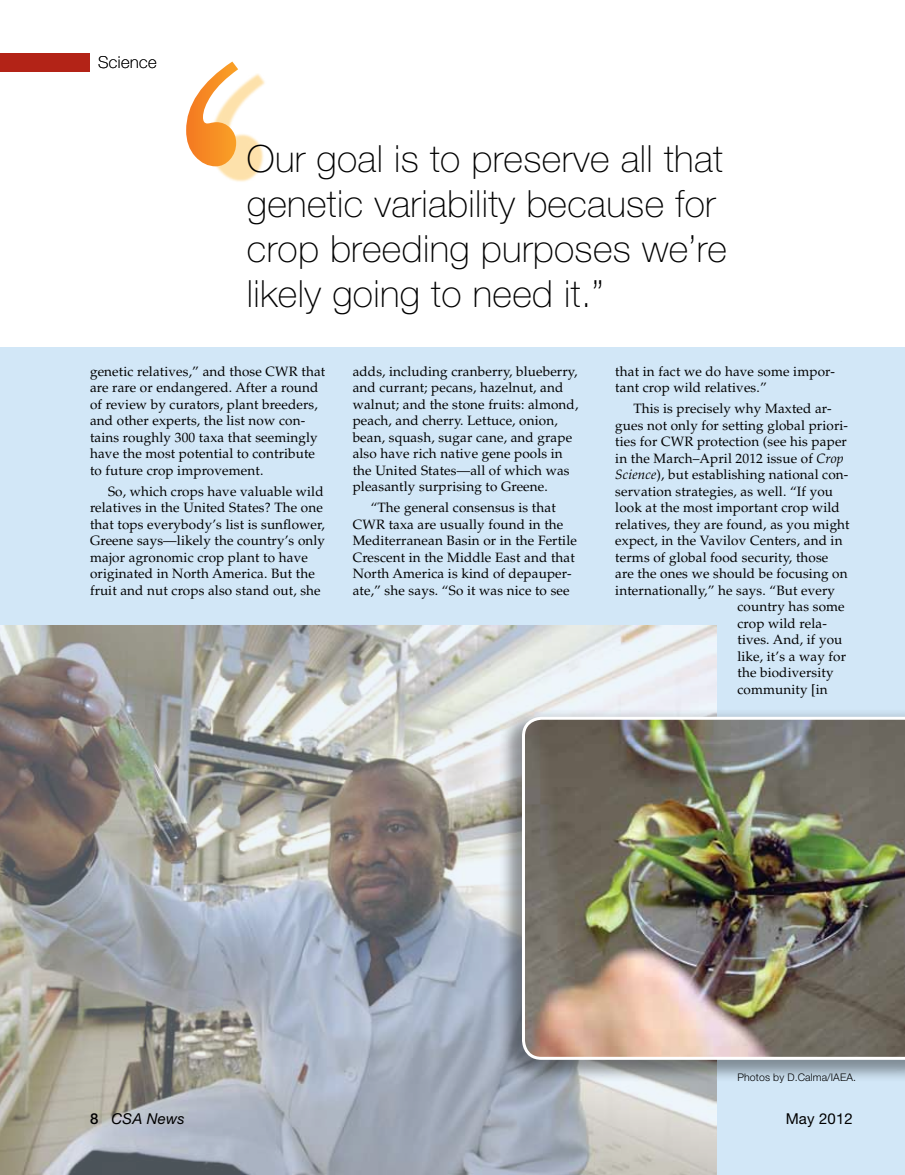
<style>
.page{position:relative;width:905px;height:1175px;background:#fff}
.page>*{position:absolute;margin:0;border:0;box-sizing:border-box;transform-origin:0 0}
.t1{font:375px "Century";color:#fff}
.t2{font:100 37.5px/45px "Helvetica Neue LT Std";letter-spacing:.01em;color:#000}
.t3{font:100 16.5px "Helvetica Neue LT Std";letter-spacing:.025em;color:#000}
.t4{font:italic 15px "Helvetica Neue LT Std";letter-spacing:.01em;color:#000}
.t5{font:15px "Helvetica Neue LT Std";letter-spacing:.01em;color:#000}
.t6{font:13.5px/16.5px "Palatino";letter-spacing:.01em;color:#000}
.t7{font:300 10.5px "Helvetica Neue LT Std";letter-spacing:.01em;color:#000}
.s1{font-style:italic}
.s2{font-weight:500;font-style:normal}
</style>
<div class="page">
<div style="left:0;top:347px;width:904px;height:827px;background:#d2e7f7"></div>
<img style="left:0;top:626px;width:716px;height:548px">
<div style="left:498px;top:708px;width:406px;height:374px;background:#000;opacity:.39"></div>
<img style="left:522px;top:716px;width:382px;height:343px">
<div style="left:0;top:53px;width:89px;height:18px;background:#b32317"></div>
<div style="left:209px;top:73px;width:58px;height:110px;background:#fcb52a;opacity:.4"></div>
<p class="t3" style="left:98px;top:53px;width:60px">Science</p>
<h1 class="t1" style="left:172px;top:-110px;width:78px">‘</h1>
<h2 class="t2" style="left:247px;top:136px;width:481px">Our goal is to preserve all that genetic variability because for crop breeding purposes we’re likely going to need it.”</h2>
<p class="t6" style="left:90px;top:363px;width:237px">genetic relatives,” and those CWR that are rare or endangered. After a round of review by curators, plant breeders, and other experts, the list now con&shy;tains roughly 300 taxa that seemingly have the most potential to contribute to future crop improvement.</p>
<p class="t6" style="left:90px;top:483px;width:236px;text-indent:18px">So, which crops have valuable wild relatives in the United States? The one that tops everybody’s list is sunflower, Greene says—likely the country’s only major agronomic crop plant to have originated in North America. But the fruit and nut crops also stand out, she</p>
<p class="t6" style="left:352px;top:363px;width:227px">adds, including cranberry, blueberry, and currant; pecans, hazelnut, and walnut; and the stone fruits: almond, peach, and cherry. Lettuce, onion, bean, squash, sugar cane, and grape also have rich native gene pools in the United States—all of which was pleasantly surprising to Greene.</p>
<p class="t6" style="left:352px;top:499px;width:226px;text-indent:18px">“The general consensus is that CWR taxa are usually found in the Mediterranean Basin or in the Fertile Crescent in the Middle East and that North America is kind of depauper&shy;ate,” she says. “So it was nice to see</p>
<p class="t6" style="left:615px;top:363px;width:221px">that in fact we do have some impor&shy;tant crop wild relatives.”</p>
<p class="t6" style="left:633px;top:400px;width:200px">This is precisely why Maxted ar-</p>
<p class="t6" style="left:615px;top:417px;width:234px">gues not only for setting global priori-</p>
<p class="t6" style="left:615px;top:433px;width:233px">ties for CWR protection (see his paper</p>
<p class="t6" style="left:615px;top:450px;width:230px">in the March–April 2012 issue of <span class="s1">Crop</span></p>
<p class="t6" style="left:615px;top:466px;width:234px"><span class="s1">Science</span>), but establishing national con-</p>
<p class="t6" style="left:615px;top:483px;width:219px">servation strategies, as well. “If you</p>
<p class="t6" style="left:615px;top:499px;width:226px">look at the most important crop wild</p>
<p class="t6" style="left:615px;top:516px;width:236px">relatives, they are found, as you might</p>
<p class="t6" style="left:615px;top:532px;width:229px">expect, in the Vavilov Centers, and in</p>
<p class="t6" style="left:615px;top:549px;width:214px">terms of global food security, those</p>
<p class="t6" style="left:615px;top:565px;width:234px">are the ones we should be focusing on</p>
<p class="t6" style="left:615px;top:582px;width:221px">internationally,” he says. “But every</p>
<p class="t6" style="left:737px;top:598px;width:109px">country has some</p>
<p class="t6" style="left:737px;top:615px;width:91px">crop wild rela-</p>
<p class="t6" style="left:737px;top:631px;width:106px">tives. And, if you</p>
<p class="t6" style="left:737px;top:648px;width:110px">like, it’s a way for</p>
<p class="t6" style="left:737px;top:664px;width:98px">the biodiversity</p>
<p class="t6" style="left:737px;top:681px;width:92px">community [in</p>
<p class="t7" style="left:737px;top:1070px;width:120px">Photos by D.Calma/IAEA.</p>
<p class="t4" style="left:90px;top:1109px;width:96px"><span class="s2">8</span> CSA News</p>
<p class="t5" style="left:785px;top:1109px;width:69px">May 2012</p>
</div>
